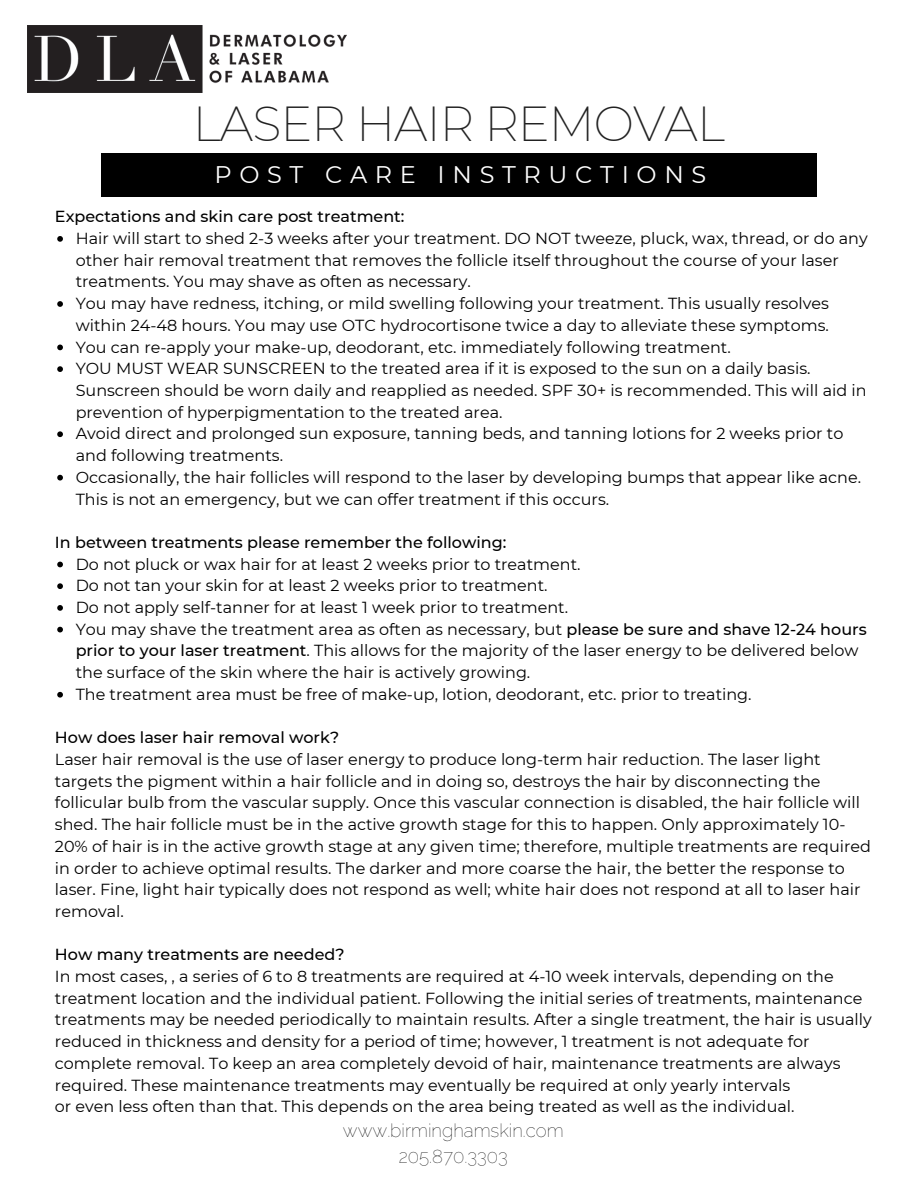
<style>
.page{position:relative;width:918px;height:1188px;background:#fff}
.page>*{position:absolute;margin:0;border:0;box-sizing:border-box;transform-origin:0 0}
.t1{font:200 48px "Montserrat";letter-spacing:-.02em;color:#222}
.t2{font:24px "Montserrat";letter-spacing:.32em;color:#fff}
.t3{font:100 18.75px/25.8px "Raleway";color:#000;text-align:center}
.t4{font:16.05px/21.8px "Montserrat";color:#000}
.t5{font:500 16.05px "Montserrat";color:#000}
.s1{font-weight:500}
</style>
<div class="page">
<div style="left:101px;top:153px;width:716px;height:44px;background:#000"></div>
<img style="left:27px;top:26px;width:319px;height:66px">
<svg style="left:57px;top:236px;width:6px;height:6px"></svg>
<svg style="left:57px;top:301px;width:6px;height:6px"></svg>
<svg style="left:57px;top:345px;width:6px;height:5px"></svg>
<svg style="left:57px;top:366px;width:6px;height:6px"></svg>
<svg style="left:57px;top:431px;width:6px;height:6px"></svg>
<svg style="left:57px;top:475px;width:6px;height:6px"></svg>
<svg style="left:57px;top:562px;width:6px;height:5px"></svg>
<svg style="left:57px;top:583px;width:6px;height:6px"></svg>
<svg style="left:57px;top:605px;width:6px;height:6px"></svg>
<svg style="left:57px;top:627px;width:6px;height:5px"></svg>
<svg style="left:57px;top:692px;width:6px;height:6px"></svg>
<h1 class="t1" style="left:193px;top:94px;width:534px">LASER HAIR REMOVAL</h1>
<h2 class="t2" style="left:214px;top:160px;width:493px">POST CARE INSTRUCTIONS</h2>
<p class="t5" style="left:55px;top:207px;width:351px">Expectations and skin care post treatment:</p>
<p class="t4" style="left:76px;top:227px;width:794px">Hair will start to shed 2-3 weeks after your treatment. DO NOT tweeze, pluck, wax, thread, or do any other hair removal treatment that removes the follicle itself throughout the course of your laser treatments. You may shave as often as necessary.<br>You may have redness, itching, or mild swelling following your treatment. This usually resolves within 24-48 hours. You may use OTC hydrocortisone twice a day to alleviate these symptoms.<br>You can re-apply your make-up, deodorant, etc. immediately following treatment.<br>YOU MUST WEAR SUNSCREEN to the treated area if it is exposed to the sun on a daily basis.<br>Sunscreen should be worn daily and reapplied as needed. SPF 30+ is recommended. This will aid in prevention of hyperpigmentation to the treated area.<br>Avoid direct and prolonged sun exposure, tanning beds, and tanning lotions for 2 weeks prior to and following treatments.<br>Occasionally, the hair follicles will respond to the laser by developing bumps that appear like acne.<br>This is not an emergency, but we can offer treatment if this occurs.</p>
<p class="t5" style="left:55px;top:532px;width:453px">In between treatments please remember the following:</p>
<p class="t4" style="left:76px;top:553px;width:793px">Do not pluck or wax hair for at least 2 weeks prior to treatment.<br>Do not tan your skin for at least 2 weeks prior to treatment.<br>Do not apply self-tanner for at least 1 week prior to treatment.<br>You may shave the treatment area as often as necessary, but <span class="s1">please be sure and shave 12-24 hours prior to your laser treatment</span>. This allows for the majority of the laser energy to be delivered below the surface of the skin where the hair is actively growing.<br>The treatment area must be free of make-up, lotion, deodorant, etc. prior to treating.</p>
<p class="t5" style="left:55px;top:728px;width:286px">How does laser hair removal work?</p>
<p class="t4" style="left:55px;top:748px;width:818px">Laser hair removal is the use of laser energy to produce long-term hair reduction. The laser light targets the pigment within a hair follicle and in doing so, destroys the hair by disconnecting the follicular bulb from the vascular supply. Once this vascular connection is disabled, the hair follicle will shed. The hair follicle must be in the active growth stage for this to happen. Only approximately 10- 20% of hair is in the active growth stage at any given time; therefore, multiple treatments are required in order to achieve optimal results. The darker and more coarse the hair, the better the response to laser. Fine, light hair typically does not respond as well; white hair does not respond at all to laser hair removal.</p>
<p class="t5" style="left:55px;top:945px;width:291px">How many treatments are needed?</p>
<p class="t4" style="left:55px;top:965px;width:818px">In most cases, , a series of 6 to 8 treatments are required at 4-10 week intervals, depending on the treatment location and the individual patient. Following the initial series of treatments, maintenance treatments may be needed periodically to maintain results. After a single treatment, the hair is usually reduced in thickness and density for a period of time; however, 1 treatment is not adequate for complete removal. To keep an area completely devoid of hair, maintenance treatments are always required. These maintenance treatments may eventually be required at only yearly intervals<br>or even less often than that. This depends on the area being treated as well as the individual.</p>
<p class="t3" style="left:343px;top:1117px;width:222px">www.birminghamskin.com<br>205.870.3303</p>
</div>
